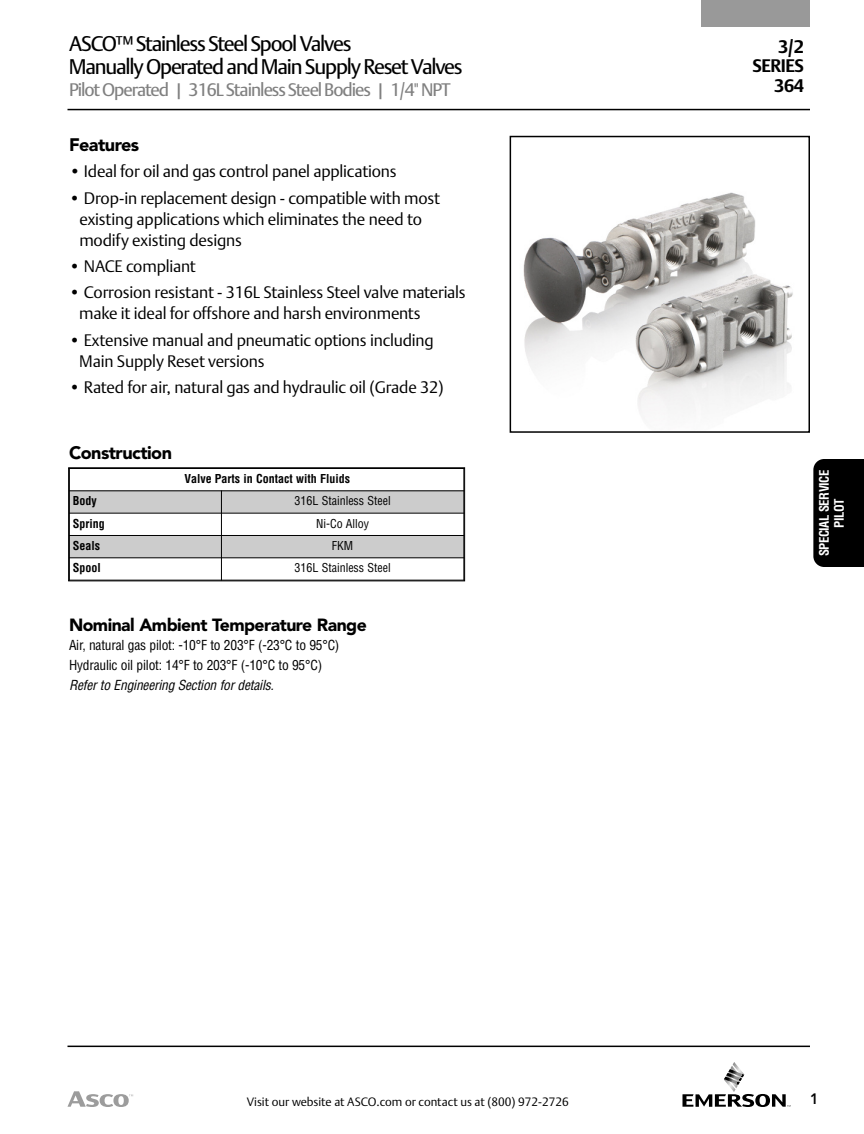
<style>
.page{position:relative;width:864px;height:1134px;background:#fff}
.page>*{position:absolute;margin:0;border:0;box-sizing:border-box;transform-origin:0 0}
.t1{font:21px/22.5px "DTL Argo T";letter-spacing:-.055em;color:#000}
.t2{font:18px "DTL Argo T";letter-spacing:-.055em;color:#808080}
.t3{font:900 18px "Avenir";letter-spacing:-.03em;color:#000}
.t4{font:700 18px/19.5px "DTL Argo T";letter-spacing:-.03em;color:#000;text-align:right}
.t5{font:900 17.55px "Avenir";letter-spacing:-.03em;color:#000}
.t6{font:16.5px/21px "DTL Argo T Light";letter-spacing:-.01em;color:#000}
.t7{font:800 15px "Avenir";color:#000;scale:.95 1}
.t8{font:condensed 13.5px/19.8px "Helvetica";letter-spacing:-.015em;color:#000}
.t9{font:italic condensed 13.5px "Helvetica";letter-spacing:-.015em;color:#000}
.t10{font:700 condensed 12.75px/15.3px "Helvetica";letter-spacing:-.04em;color:#fff;text-align:center}
.t11{font:12px "DTL Argo T Light";color:#000}
.t12{font:700 condensed 12px "Helvetica";color:#000}
.t13{font:condensed 12px "Helvetica";color:#000}
</style>
<div class="page">
<hr style="left:68px;top:109px;width:742px;height:1px;background:#000">
<svg style="left:68px;top:1091px;width:65px;height:16px"></svg>
<svg style="left:682px;top:1062px;width:108px;height:45px"></svg>
<hr style="left:68px;top:1046px;width:742px;height:1px;background:#000">
<div style="left:702px;top:0;width:108px;height:27px;background:#999"></div>
<div style="left:813px;top:459px;width:51px;height:108px;background:#000"></div>
<img style="left:523px;top:192px;width:270px;height:221px">
<div style="left:510px;top:136px;width:300px;height:297px;border:2px solid #000"></div>
<div style="left:69px;top:491px;width:152px;height:22px;background:#ccc"></div>
<div style="left:221px;top:491px;width:243px;height:22px;background:#ccc"></div>
<div style="left:69px;top:535px;width:152px;height:23px;background:#ccc"></div>
<div style="left:221px;top:535px;width:243px;height:23px;background:#ccc"></div>
<hr style="left:69px;top:468px;width:1px;height:113px;background:#000">
<hr style="left:221px;top:490px;width:1px;height:91px;background:#000">
<hr style="left:464px;top:468px;width:1px;height:113px;background:#000">
<hr style="left:69px;top:468px;width:395px;height:1px;background:#000">
<hr style="left:69px;top:490px;width:395px;height:1px;background:#000">
<hr style="left:69px;top:513px;width:395px;height:1px;background:#000">
<hr style="left:69px;top:535px;width:395px;height:1px;background:#000">
<hr style="left:69px;top:557px;width:395px;height:1px;background:#000">
<hr style="left:69px;top:580px;width:395px;height:1px;background:#000">
<p class="t1" style="left:69px;top:33px;width:395px">ASCO™ Stainless Steel Spool Valves<br>Manually Operated and Main Supply Reset Valves</p>
<p class="t2" style="left:69px;top:79px;width:383px">Pilot Operated | 316L Stainless Steel Bodies | 1/4" NPT</p>
<p class="t3" style="left:69px;top:137px;width:72px">Features</p>
<p class="t6" style="left:69px;top:161px;width:329px">• Ideal for oil and gas control panel applications</p>
<p class="t6" style="left:79px;top:187px;width:362px;text-indent:-10px">• Drop-in replacement design - compatible with most existing applications which eliminates the need to modify existing designs</p>
<p class="t6" style="left:69px;top:256px;width:128px">• NACE compliant</p>
<p class="t6" style="left:79px;top:282px;width:388px;text-indent:-10px">• Corrosion resistant - 316L Stainless Steel valve materials make it ideal for offshore and harsh environments</p>
<p class="t6" style="left:79px;top:330px;width:356px;text-indent:-10px">• Extensive manual and pneumatic options including<br>Main Supply Reset versions</p>
<p class="t6" style="left:69px;top:377px;width:376px">• Rated for air, natural gas and hydraulic oil (Grade 32)</p>
<p class="t3" style="left:69px;top:446px;width:105px">Construction</p>
<p class="t12" style="left:185px;top:474px;width:167px">Valve Parts in Contact with Fluids</p>
<p class="t12" style="left:73px;top:496px;width:25px">Body</p>
<p class="t13" style="left:294px;top:496px;width:98px">316L Stainless Steel</p>
<p class="t12" style="left:73px;top:519px;width:34px">Spring</p>
<p class="t13" style="left:316px;top:519px;width:55px">Ni-Co Alloy</p>
<p class="t12" style="left:73px;top:541px;width:29px">Seals</p>
<p class="t13" style="left:332px;top:541px;width:23px">FKM</p>
<p class="t12" style="left:73px;top:563px;width:30px">Spool</p>
<p class="t13" style="left:294px;top:563px;width:98px">316L Stainless Steel</p>
<p class="t5" style="left:69px;top:617px;width:299px">Nominal Ambient Temperature Range</p>
<p class="t8" style="left:69px;top:637px;width:272px">Air, natural gas pilot: -10°F to 203°F (-23°C to 95°C)<br>Hydraulic oil pilot: 14°F to 203°F (-10°C to 95°C)</p>
<p class="t9" style="left:69px;top:680px;width:207px">Refer to Engineering Section for details.</p>
<p class="t4" style="left:753px;top:37px;width:53px">3/2<br>SERIES<br>364</p>
<p class="t10" style="left:817px;top:556px;width:88px;rotate:-90deg">SPECIAL SERVICE<br>PILOT</p>
<p class="t11" style="left:247px;top:1094px;width:324px">Visit our website at ASCO.com or contact us at (800) 972-2726</p>
<p class="t7" style="left:810px;top:1092px;width:10px">1</p>
</div>
